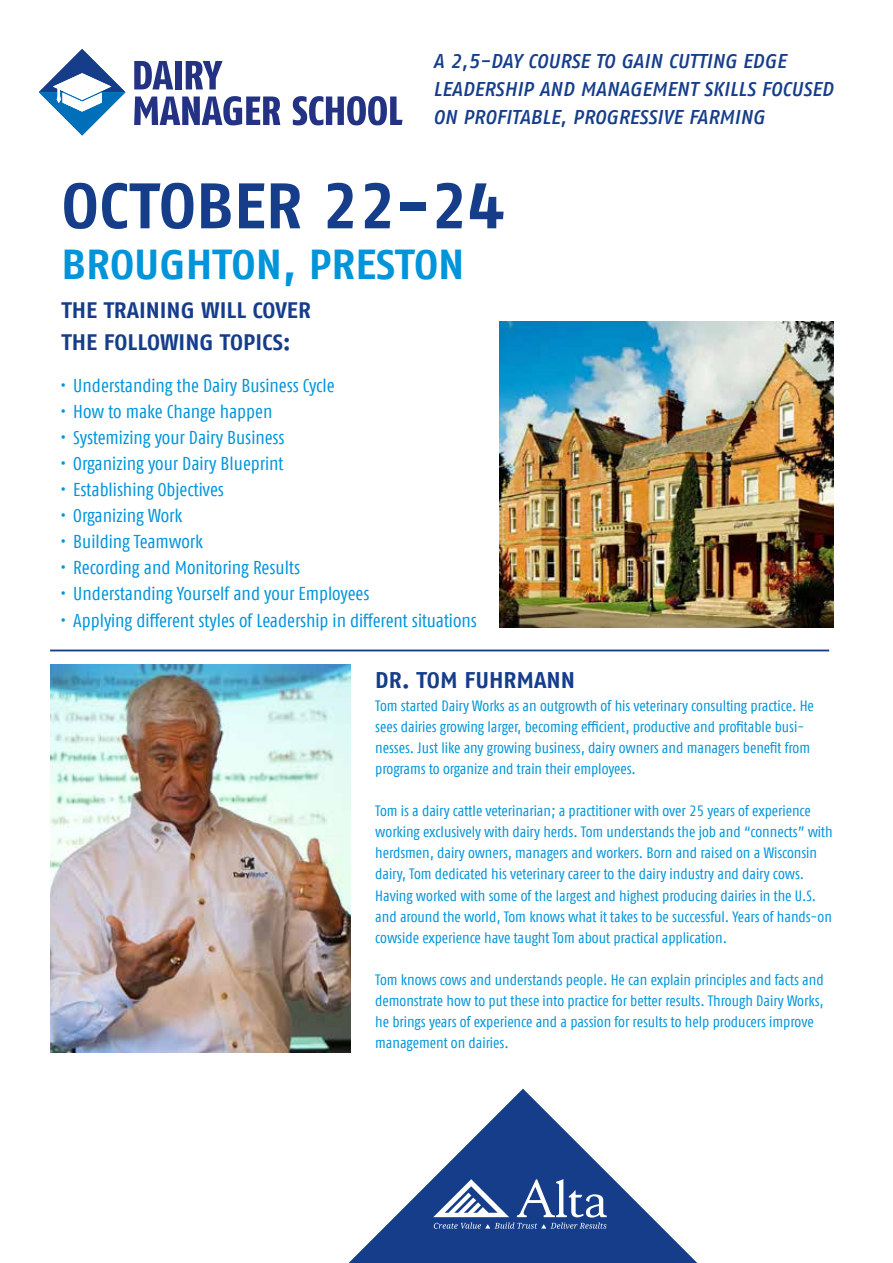
<style>
.page{position:relative;width:893px;height:1263px;background:#fff}
.page>*{position:absolute;margin:0;border:0;box-sizing:border-box;transform-origin:0 0}
.t1{font:700 64.2px "Fago Offc";color:#153d8a}
.t2{font:700 41.85px "Fago Offc";color:#0095db}
.t3{font:700 22.65px "Fago Offc";color:#153d8a}
.t4{font:700 22.35px/31.5px "Fago Offc";color:#153d8a}
.t5{font:italic 500 19.95px/27.9px "Fago Offc";color:#153d8a}
.t6{font:condensed 18.6px "Fago Offc";color:#0095db}
.t7{font:condensed 15px/21px "Fago Offc";color:#0095db}
</style>
<div class="page">
<svg style="left:349px;top:1089px;width:348px;height:174px"></svg>
<svg style="left:433px;top:1179px;width:174px;height:50px"></svg>
<hr style="left:50px;top:649px;width:779px;height:2px;background:#153d8a">
<img style="left:50px;top:665px;width:300px;height:387px">
<svg style="left:134px;top:61px;width:39px;height:28px"></svg>
<div style="left:175px;top:61px;width:6px;height:28px;background:#233283"></div>
<svg style="left:186px;top:61px;width:37px;height:28px"></svg>
<svg style="left:134px;top:96px;width:146px;height:29px"></svg>
<svg style="left:293px;top:96px;width:110px;height:29px"></svg>
<svg style="left:39px;top:49px;width:86px;height:86px"></svg>
<img style="left:499px;top:321px;width:334px;height:306px">
<h3 class="t5" style="left:433px;top:47px;width:402px">A 2,5-DAY COURSE TO GAIN CUTTING EDGE<br>LEADERSHIP AND MANAGEMENT SKILLS FOCUSED<br>ON PROFITABLE, PROGRESSIVE FARMING</h3>
<h1 class="t1" style="left:62px;top:168px;width:445px">OCTOBER 22-24</h1>
<h2 class="t2" style="left:62px;top:240px;width:405px">BROUGHTON, PRESTON</h2>
<h3 class="t4" style="left:62px;top:295px;width:251px">THE TRAINING WILL COVER<br>THE FOLLOWING TOPICS:</h3>
<p class="t6" style="left:60px;top:375px;width:276px">• Understanding the Dairy Business Cycle</p>
<p class="t6" style="left:60px;top:401px;width:214px">• How to make Change happen</p>
<p class="t6" style="left:60px;top:427px;width:226px">• Systemizing your Dairy Business</p>
<p class="t6" style="left:60px;top:453px;width:225px">• Organizing your Dairy Blueprint</p>
<p class="t6" style="left:60px;top:479px;width:165px">• Establishing Objectives</p>
<p class="t6" style="left:60px;top:505px;width:124px">• Organizing Work</p>
<p class="t6" style="left:60px;top:531px;width:144px">• Building Teamwork</p>
<p class="t6" style="left:60px;top:557px;width:241px">• Recording and Monitoring Results</p>
<p class="t6" style="left:60px;top:583px;width:311px">• Understanding Yourself and your Employees</p>
<p class="t6" style="left:60px;top:609px;width:418px">• Applying different styles of Leadership in different situations</p>
<h3 class="t3" style="left:375px;top:667px;width:201px">DR. TOM FUHRMANN</h3>
<p class="t7" style="left:375px;top:696px;width:440px">Tom started Dairy Works as an outgrowth of his veterinary consulting practice. He sees dairies growing larger, becoming efficient, productive and profitable busi&shy;nesses. Just like any growing business, dairy owners and managers benefit from programs to organize and train their employees.</p>
<p class="t7" style="left:375px;top:801px;width:459px">Tom is a dairy cattle veterinarian; a practitioner with over 25 years of experience working exclusively with dairy herds. Tom understands the job and “connects” with herdsmen, dairy owners, managers and workers. Born and raised on a Wisconsin dairy, Tom dedicated his veterinary career to the dairy industry and dairy cows.<br>Having worked with some of the largest and highest producing dairies in the U.S. and around the world, Tom knows what it takes to be successful. Years of hands-on cowside experience have taught Tom about practical application.</p>
<p class="t7" style="left:375px;top:969px;width:450px">Tom knows cows and understands people. He can explain principles and facts and demonstrate how to put these into practice for better results. Through Dairy Works, he brings years of experience and a passion for results to help producers improve management on dairies.</p>
</div>
